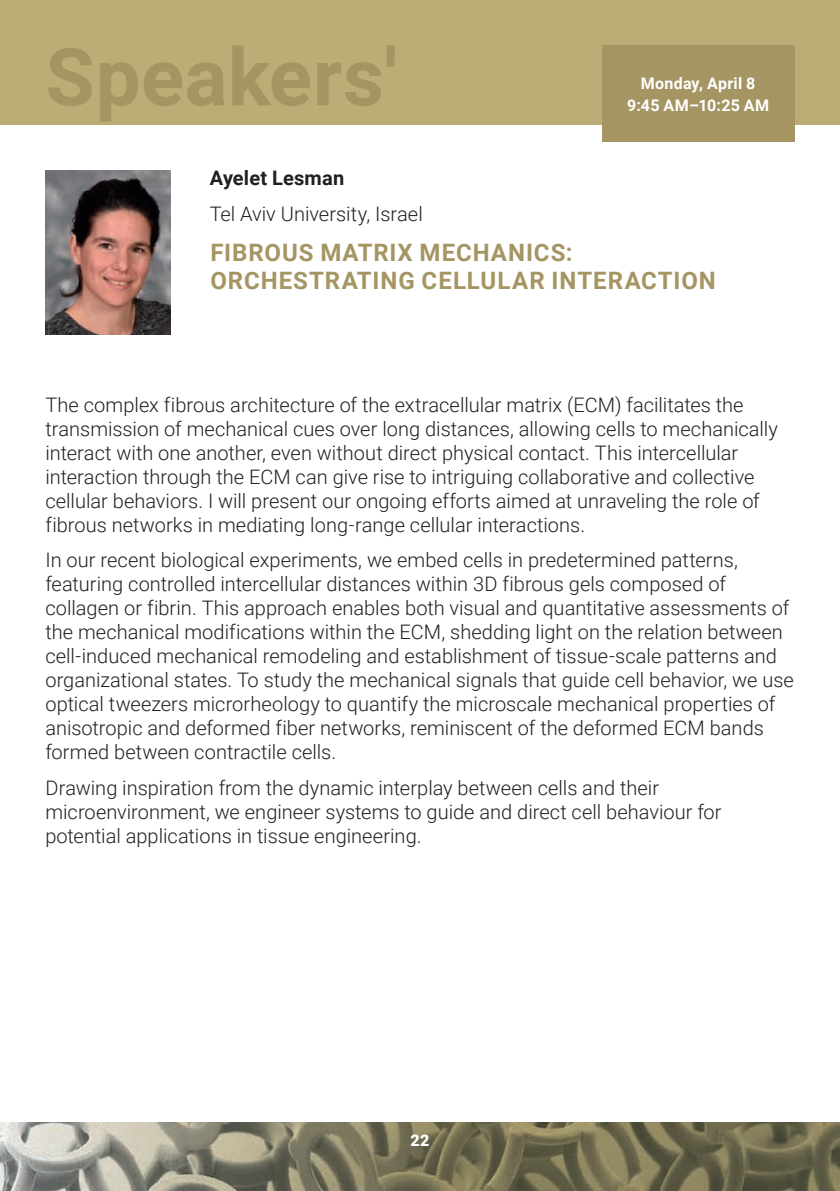
<style>
.page{position:relative;width:840px;height:1191px;background:#fff}
.page>*{position:absolute;margin:0;border:0;box-sizing:border-box;transform-origin:0 0}
.t1{font:700 80px "Roboto";letter-spacing:.005em;color:#a59563}
.t2{font:700 24px/28.8px "Roboto";letter-spacing:.04em;color:#a59563}
.t3{font:300 20px/24px "Roboto";color:#231f20}
.t4{font:700 20px "Roboto";letter-spacing:.005em;color:#231f20}
.t5{font:700 16px/22px "Roboto";letter-spacing:.02em;color:#fff;text-align:center}
.t6{font:900 16px "Roboto";color:#fff}
</style>
<div class="page">
<img style="left:0;top:1123px;width:839px;height:68px">
<img style="left:45px;top:170px;width:125px;height:164px">
<div style="left:0;top:0;width:839px;height:125px;background:#bcac75"></div>
<div style="left:601px;top:45px;width:193px;height:97px;background:#a59563"></div>
<h1 class="t1" style="left:45px;top:21px;width:353px">Speakers'</h1>
<p class="t5" style="left:626px;top:71px;width:143px">Monday, April 8<br>9:45 AM–10:25 AM</p>
<p class="t4" style="left:210px;top:164px;width:136px">Ayelet Lesman</p>
<p class="t3" style="left:210px;top:201px;width:214px">Tel Aviv University, Israel</p>
<p class="t2" style="left:210px;top:237px;width:506px">FIBROUS MATRIX MECHANICS:<br>ORCHESTRATING CELLULAR INTERACTION</p>
<p class="t3" style="left:45px;top:392px;width:733px">The complex fibrous architecture of the extracellular matrix (ECM) facilitates the transmission of mechanical cues over long distances, allowing cells to mechanically interact with one another, even without direct physical contact. This intercellular interaction through the ECM can give rise to intriguing collaborative and collective cellular behaviors. I will present our ongoing efforts aimed at unraveling the role of fibrous networks in mediating long-range cellular interactions.</p>
<p class="t3" style="left:45px;top:547px;width:749px">In our recent biological experiments, we embed cells in predetermined patterns, featuring controlled intercellular distances within 3D fibrous gels composed of collagen or fibrin. This approach enables both visual and quantitative assessments of the mechanical modifications within the ECM, shedding light on the relation between cell-induced mechanical remodeling and establishment of tissue-scale patterns and organizational states. To study the mechanical signals that guide cell behavior, we use optical tweezers microrheology to quantify the microscale mechanical properties of anisotropic and deformed fiber networks, reminiscent of the deformed ECM bands formed between contractile cells.</p>
<p class="t3" style="left:45px;top:775px;width:677px">Drawing inspiration from the dynamic interplay between cells and their microenvironment, we engineer systems to guide and direct cell behaviour for potential applications in tissue engineering.</p>
<p class="t6" style="left:410px;top:1129px;width:20px">22</p>
</div>
